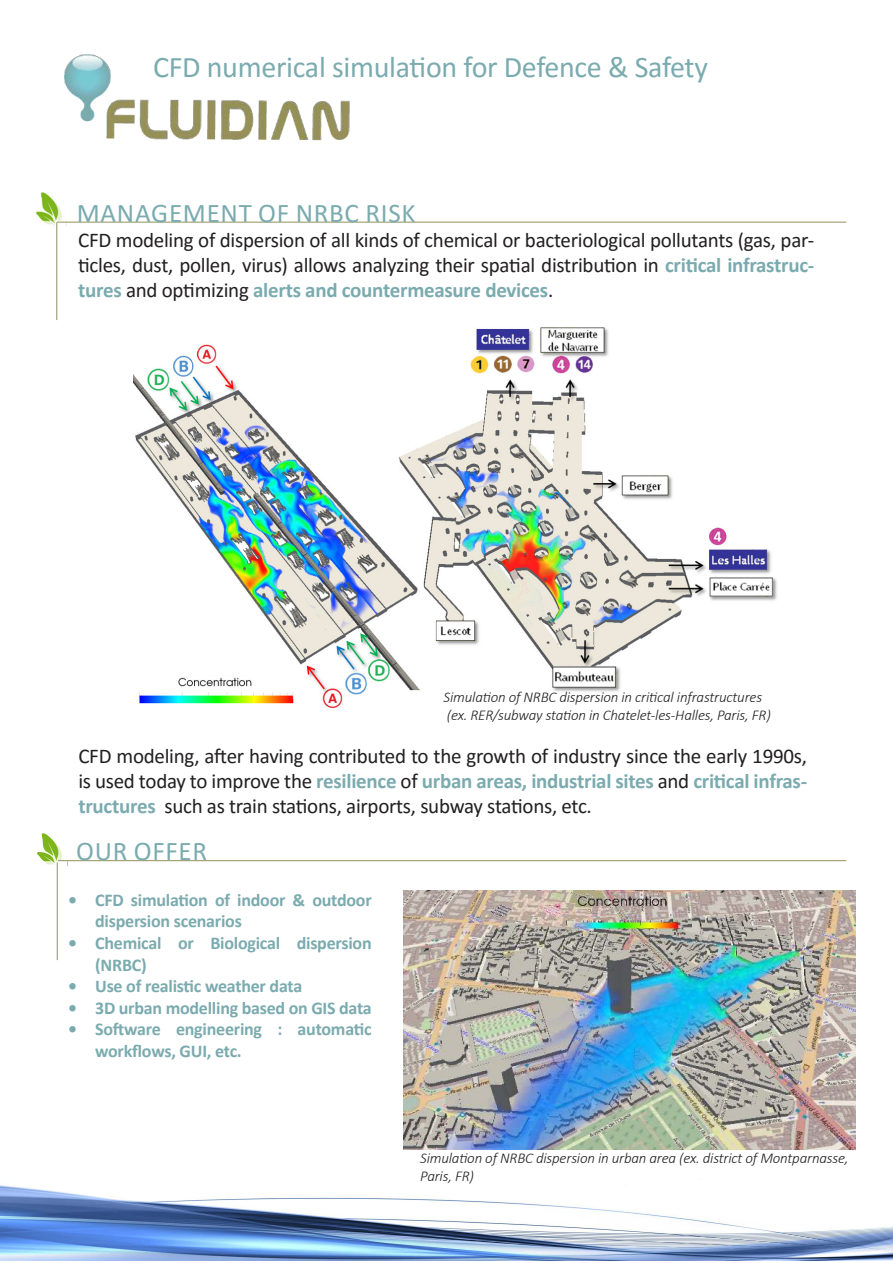
<style>
.page{position:relative;width:893px;height:1263px;background:#fff}
.page>*{position:absolute;margin:0;border:0;box-sizing:border-box;transform-origin:0 0}
.t1{font:30px "Calibri";letter-spacing:-.01em;color:#7babaf}
.t2{font:27px "Calibri";letter-spacing:.025em;color:#7babaf}
.t3{font:21px/25.2px "Calibri";letter-spacing:-.015em;color:#221f1f;text-align:justify}
.t4{font:700 18px/21.6px "Calibri";letter-spacing:-.015em;color:#7babaf}
.t5{font:italic 300 15px/18px "Calibri";letter-spacing:-.015em;color:#221f1f}
.s1{font-weight:700;color:#7babaf}
</style>
<div class="page">
<img style="left:134px;top:327px;width:643px;height:381px">
<img style="left:0;top:1185px;width:893px;height:75px">
<img style="left:37px;top:833px;width:25px;height:32px">
<svg style="left:55px;top:859px;width:12px;height:7px"></svg>
<hr style="left:57px;top:862px;width:1px;height:98px;background:#93905d">
<hr style="left:58px;top:860px;width:788px;height:1px;background:#93905d">
<img style="left:36px;top:192px;width:26px;height:33px">
<svg style="left:54px;top:219px;width:13px;height:7px"></svg>
<hr style="left:56px;top:222px;width:1px;height:98px;background:#93905d">
<hr style="left:57px;top:222px;width:789px;height:1px;background:#93905d">
<img style="left:404px;top:891px;width:451px;height:259px">
<img style="left:65px;top:54px;width:285px;height:87px">
<h1 class="t1" style="left:153px;top:46px;width:556px">CFD numerical simulation for Defence &amp; Safety</h1>
<p class="t2" style="left:77px;top:194px;width:340px">MANAGEMENT OF NRBC RISK</p>
<p class="t3" style="left:78px;top:227px;width:738px">CFD modeling of dispersion of all kinds of chemical or bacteriological pollutants (gas, par&shy;ticles, dust, pollen, virus) allows analyzing their spatial distribution in <span class="s1">critical infrastruc&shy;tures</span> and optimizing <span class="s1">alerts and countermeasure devices</span>.</p>
<p class="t5" style="left:444px;top:688px;width:329px">Simulation of NRBC dispersion in critical infrastructures (ex. RER/subway station in Chatelet-les-Halles, Paris, FR)</p>
<p class="t3" style="left:78px;top:742px;width:730px">CFD modeling, after having contributed to the growth of industry since the early 1990s, is used today to improve the <span class="s1">resilience</span> of <span class="s1">urban areas, industrial sites</span> and <span class="s1">critical infras&shy;tructures</span> such as train stations, airports, subway stations, etc.</p>
<p class="t2" style="left:76px;top:835px;width:133px">OUR OFFER</p>
<p class="t4" style="left:95px;top:890px;width:278px;text-indent:-27px">• CFD simulation of indoor &amp; outdoor dispersion scenarios</p>
<p class="t4" style="left:95px;top:933px;width:278px;text-indent:-27px">• Chemical or Biological dispersion (NRBC)</p>
<p class="t4" style="left:68px;top:977px;width:236px">• Use of realistic weather data</p>
<p class="t4" style="left:68px;top:998px;width:305px">• 3D urban modelling based on GIS data</p>
<p class="t4" style="left:95px;top:1020px;width:278px;text-indent:-27px">• Software engineering : automatic workflows, GUI, etc.</p>
<p class="t5" style="left:420px;top:1148px;width:430px">Simulation of NRBC dispersion in urban area (ex. district of Montparnasse,<br>Paris, FR)</p>
</div>
